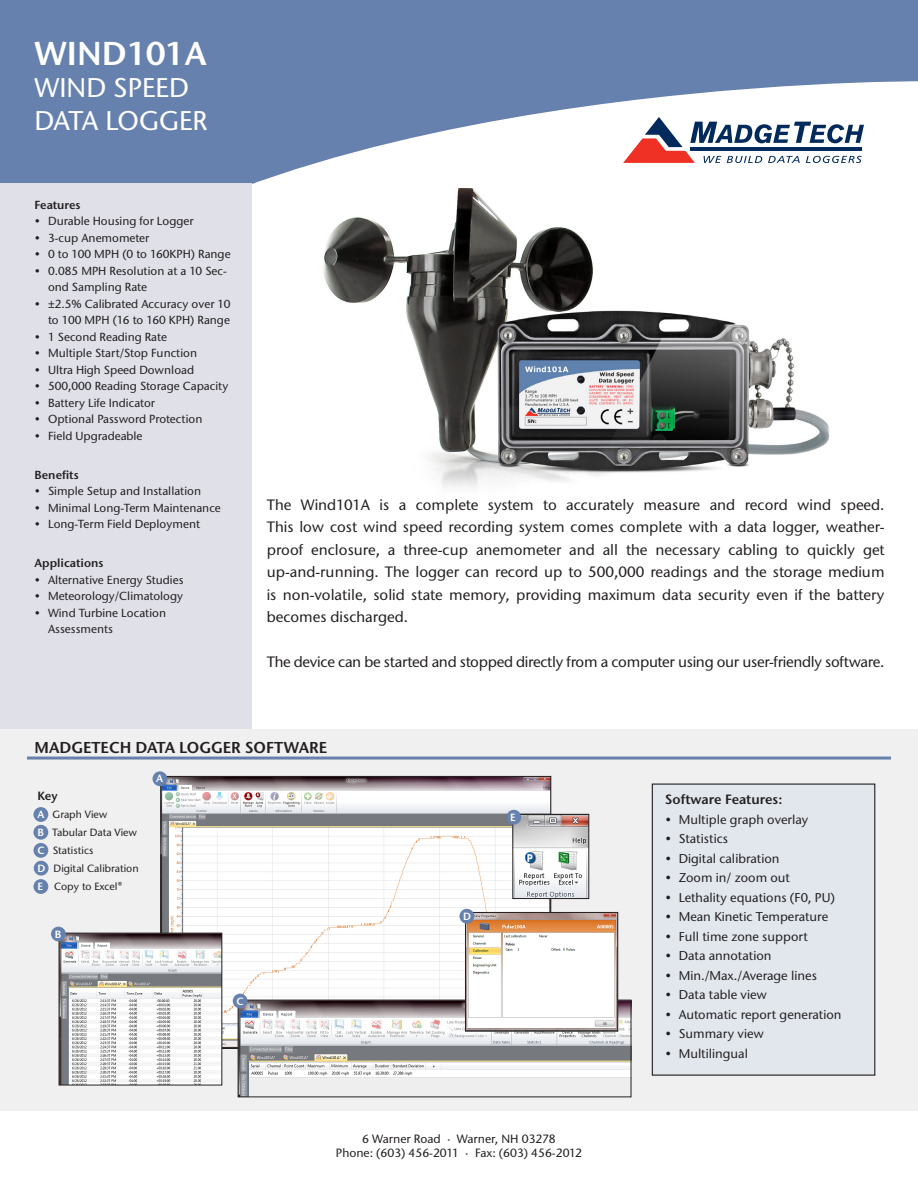
<style>
.page{position:relative;width:918px;height:1188px;background:#fff}
.page>*{position:absolute;margin:0;border:0;box-sizing:border-box;transform-origin:0 0}
.t1{font:600 33px "Stone Sans ITC Pro";color:#fff}
.t2{font:500 27px "Stone Sans ITC Pro";color:#fff}
.t3{font:600 15.75px "Stone Sans ITC Pro";color:#231f20}
.t4{font:500 15px/22.5px "Stone Sans ITC Pro";letter-spacing:-.02em;color:#231f20;text-align:justify}
.t5{font:600 13.5px "Stone Sans ITC Pro";color:#231f20}
.t6{font:500 12.75px "Stone Sans ITC Pro";color:#231f20}
.t7{font:500 12px "Stone Sans ITC Pro";color:#231f20}
.t8{font:600 12px "Stone Sans ITC Pro";color:#231f20}
.t9{font:500 11.7px/16.5px "Stone Sans ITC Pro";color:#231f20}
.t10{font:600 11.7px "Stone Sans ITC Pro";color:#231f20}
.t11{font:500 10.5px "Stone Sans ITC Pro";color:#231f20}
.t12{font:600 10.5px "Stone Sans ITC Pro";color:#fff}
.s1{font-weight:600;color:#fff}
</style>
<div class="page">
<svg style="left:0;top:0;width:918px;height:189px;fill:#6681ad"></svg>
<div style="left:0;top:184px;width:252px;height:572px;background:#dfe0e8"></div>
<img style="left:323px;top:189px;width:507px;height:299px">
<div style="left:0;top:729px;width:918px;height:381px;background:#f0f0f0"></div>
<hr style="left:27px;top:757px;width:864px;height:3px;background:#6681ad">
<div style="left:33px;top:879px;width:15px;height:15px;background:#6681ad;border-radius:50%"></div>
<div style="left:652px;top:784px;width:223px;height:291px;background:#e2e7ee"></div>
<div style="left:652px;top:784px;width:223px;height:292px;border:1px solid #231f20"></div>
<div style="left:33px;top:807px;width:15px;height:15px;background:#6681ad;border-radius:50%"></div>
<div style="left:33px;top:825px;width:15px;height:15px;background:#6681ad;border-radius:50%"></div>
<div style="left:33px;top:843px;width:15px;height:15px;background:#6681ad;border-radius:50%"></div>
<div style="left:34px;top:861px;width:15px;height:15px;background:#6681ad;border-radius:50%"></div>
<img style="left:163px;top:778px;width:386px;height:269px">
<img style="left:61px;top:935px;width:159px;height:148px">
<div style="left:59px;top:933px;width:163px;height:152px;border:1px solid #231f20"></div>
<img style="left:240px;top:1002px;width:389px;height:93px">
<div style="left:238px;top:1000px;width:393px;height:97px;border:1px solid #231f20"></div>
<img style="left:467px;top:914px;width:149px;height:116px">
<div style="left:465px;top:912px;width:153px;height:120px;border:1px solid #231f20"></div>
<img style="left:514px;top:816px;width:73px;height:81px">
<div style="left:512px;top:814px;width:77px;height:85px;border:1px solid #231f20"></div>
<div style="left:459px;top:909px;width:15px;height:15px;background:#6681ad;border-radius:50%"></div>
<div style="left:233px;top:994px;width:15px;height:14px;background:#6681ad;border-radius:50%"></div>
<div style="left:51px;top:927px;width:15px;height:14px;background:#6681ad;border-radius:50%"></div>
<div style="left:506px;top:810px;width:15px;height:15px;background:#6681ad;border-radius:50%"></div>
<div style="left:153px;top:771px;width:14px;height:15px;background:#6681ad;border-radius:50%"></div>
<svg style="left:623px;top:117px;width:241px;height:46px"></svg>
<hr style="left:690px;top:147px;width:172px;height:4px;background:#00295c">
<p class="t1" style="left:35px;top:32px;width:174px">WIND101A</p>
<p class="t2" style="left:35px;top:71px;width:156px">WIND SPEED</p>
<p class="t2" style="left:35px;top:104px;width:175px">DATA LOGGER</p>
<p class="t10" style="left:35px;top:197px;width:48px">Features</p>
<p class="t9" style="left:35px;top:213px;width:161px">• Durable Housing for Logger</p>
<p class="t9" style="left:35px;top:229px;width:116px">• 3-cup Anemometer</p>
<p class="t9" style="left:35px;top:246px;width:198px">• 0 to 100 MPH (0 to 160KPH) Range</p>
<p class="t9" style="left:48px;top:262px;width:180px;text-indent:-14px">• 0.085 MPH Resolution at a 10 Sec&shy;ond Sampling Rate</p>
<p class="t9" style="left:35px;top:295px;width:198px;text-align:right">• ±2.5% Calibrated Accuracy over 10 to 100 MPH (16 to 160 KPH) Range</p>
<p class="t9" style="left:35px;top:328px;width:134px">• 1 Second Reading Rate</p>
<p class="t9" style="left:35px;top:345px;width:164px">• Multiple Start/Stop Function</p>
<p class="t9" style="left:35px;top:361px;width:161px">• Ultra High Speed Download</p>
<p class="t9" style="left:35px;top:378px;width:195px">• 500,000 Reading Storage Capacity</p>
<p class="t9" style="left:35px;top:394px;width:122px">• Battery Life Indicator</p>
<p class="t9" style="left:35px;top:411px;width:169px">• Optional Password Protection</p>
<p class="t9" style="left:35px;top:427px;width:110px">• Field Upgradeable</p>
<p class="t10" style="left:35px;top:467px;width:46px">Benefits</p>
<p class="t9" style="left:35px;top:483px;width:168px">• Simple Setup and Installation</p>
<p class="t9" style="left:35px;top:499px;width:188px">• Minimal Long-Term Maintenance</p>
<p class="t9" style="left:35px;top:516px;width:167px">• Long-Term Field Deployment</p>
<p class="t10" style="left:35px;top:556px;width:70px">Applications</p>
<p class="t9" style="left:35px;top:571px;width:151px">• Alternative Energy Studies</p>
<p class="t9" style="left:35px;top:588px;width:150px">• Meteorology/Climatology</p>
<p class="t9" style="left:48px;top:604px;width:120px;text-indent:-14px">• Wind Turbine Location<br>Assessments</p>
<p class="t4" style="left:267px;top:493px;width:619px">The Wind101A is a complete system to accurately measure and record wind speed.<br>This low cost wind speed recording system comes complete with a data logger, weather&shy;proof enclosure, a three-cup anemometer and all the necessary cabling to quickly get up-and-running. The logger can record up to 500,000 readings and the storage medium is non-volatile, solid state memory, providing maximum data security even if the battery becomes discharged.</p>
<p class="t4" style="left:267px;top:651px;width:619px">The device can be started and stopped directly from a computer using our user-friendly software.</p>
<p class="t3" style="left:34px;top:738px;width:294px">MADGETECH DATA LOGGER SOFTWARE</p>
<p class="t8" style="left:37px;top:788px;width:22px">Key</p>
<p class="t11" style="left:37px;top:808px;width:72px"><span class="s1">A</span> Graph View</p>
<p class="t11" style="left:37px;top:826px;width:101px"><span class="s1">B</span> Tabular Data View</p>
<p class="t11" style="left:37px;top:844px;width:58px"><span class="s1">C</span> Statistics</p>
<p class="t11" style="left:37px;top:862px;width:103px"><span class="s1">D</span> Digital Calibration</p>
<p class="t11" style="left:37px;top:880px;width:86px"><span class="s1">E</span> Copy to Excel®</p>
<p class="t12" style="left:156px;top:772px;width:8px">A</p>
<p class="t12" style="left:55px;top:927px;width:8px">B</p>
<p class="t12" style="left:237px;top:994px;width:9px">C</p>
<p class="t12" style="left:463px;top:910px;width:9px">D</p>
<p class="t12" style="left:510px;top:811px;width:7px">E</p>
<p class="t7" style="left:362px;top:1131px;width:195px">6 Warner Road · Warner, NH 03278</p>
<p class="t7" style="left:336px;top:1146px;width:248px">Phone: (603) 456-2011 · Fax: (603) 456-2012</p>
<p class="t5" style="left:665px;top:791px;width:119px">Software Features:</p>
<p class="t6" style="left:665px;top:811px;width:145px">• Multiple graph overlay</p>
<p class="t6" style="left:665px;top:831px;width:64px">• Statistics</p>
<p class="t6" style="left:665px;top:850px;width:116px">• Digital calibration</p>
<p class="t6" style="left:665px;top:870px;width:126px">• Zoom in/ zoom out</p>
<p class="t6" style="left:665px;top:889px;width:171px">• Lethality equations (F0, PU)</p>
<p class="t6" style="left:665px;top:909px;width:164px">• Mean Kinetic Temperature</p>
<p class="t6" style="left:665px;top:928px;width:144px">• Full time zone support</p>
<p class="t6" style="left:665px;top:948px;width:108px">• Data annotation</p>
<p class="t6" style="left:665px;top:967px;width:153px">• Min./Max./Average lines</p>
<p class="t6" style="left:665px;top:987px;width:103px">• Data table view</p>
<p class="t6" style="left:665px;top:1006px;width:178px">• Automatic report generation</p>
<p class="t6" style="left:665px;top:1026px;width:100px">• Summary view</p>
<p class="t6" style="left:665px;top:1045px;width:84px">• Multilingual</p>
</div>
